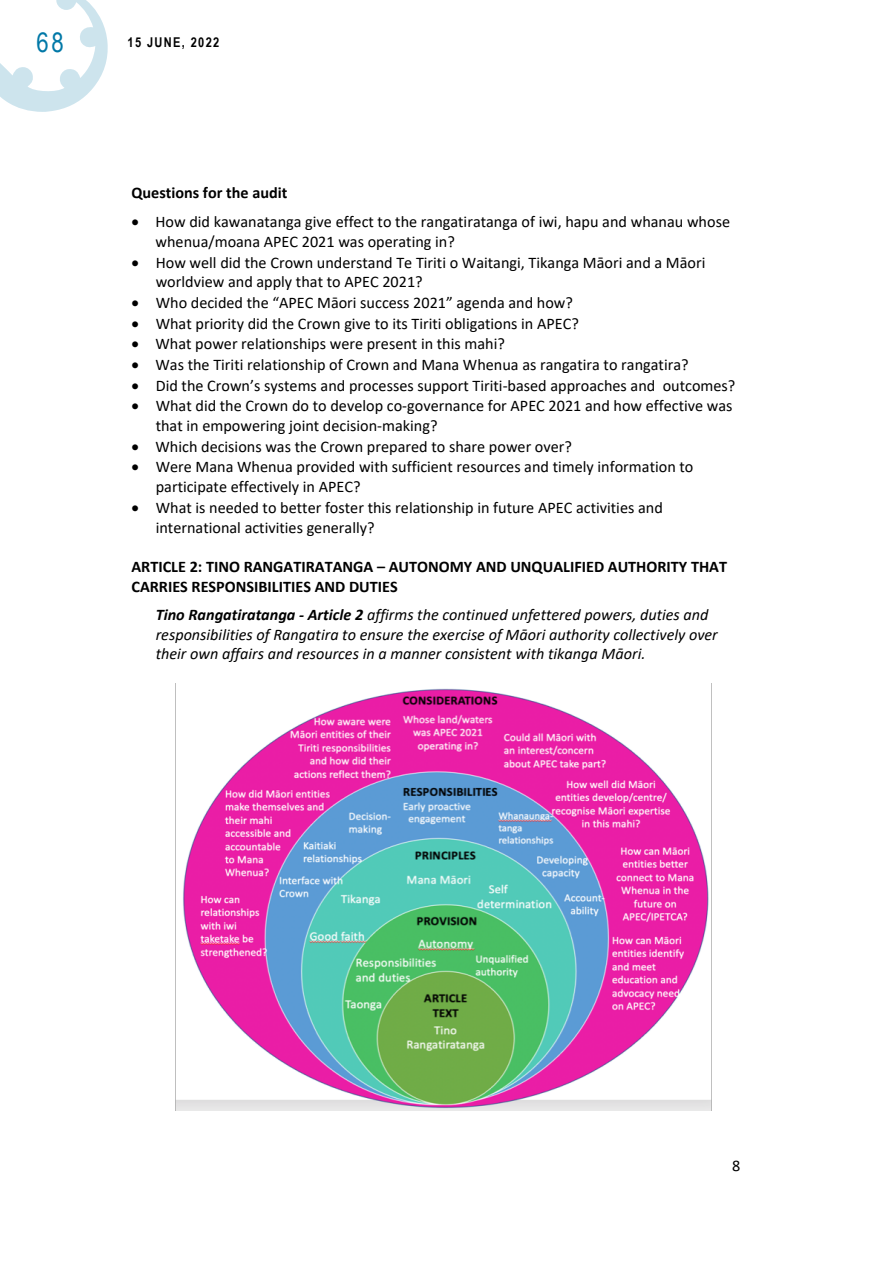
<style>
.page{position:relative;width:893px;height:1263px;background:#fff}
.page>*{position:absolute;margin:0;border:0;box-sizing:border-box;transform-origin:0 0}
.t1{font:27px "Arial Narrow";color:#0078a7}
.t2{font:16.2px/19.8px "Calibri";color:#000}
.t3{font:italic 16.2px/19.8px "Calibri";color:#000}
.t4{font:700 16.2px/19.8px "Calibri";color:#000}
.t5{font:700 13.5px "Arial Narrow";letter-spacing:.1em;color:#000}
.s1{font-weight:700}
</style>
<div class="page">
<svg style="left:0;top:0;width:108px;height:112px"></svg>
<img style="left:175px;top:683px;width:537px;height:428px">
<h1 class="t1" style="left:36px;top:22px;width:29px">68</h1>
<p class="t5" style="left:128px;top:32px;width:93px">15 JUNE, 2022</p>
<p class="t4" style="left:131px;top:183px;width:157px">Questions for the audit</p>
<p class="t2" style="left:156px;top:212px;width:576px;text-indent:-24px">• How did kawanatanga give effect to the rangatiratanga of iwi, hapu and whanau whose whenua/moana APEC 2021 was operating in?</p>
<p class="t2" style="left:156px;top:252px;width:551px;text-indent:-24px">• How well did the Crown understand Te Tiriti o Waitangi, Tikanga Māori and a Māori worldview and apply that to APEC 2021?</p>
<p class="t2" style="left:131px;top:292px;width:443px">• Who decided the “APEC Māori success 2021” agenda and how?</p>
<p class="t2" style="left:131px;top:313px;width:449px">• What priority did the Crown give to its Tiriti obligations in APEC?</p>
<p class="t2" style="left:131px;top:334px;width:375px">• What power relationships were present in this mahi?</p>
<p class="t2" style="left:131px;top:354px;width:559px">• Was the Tiriti relationship of Crown and Mana Whenua as rangatira to rangatira?</p>
<p class="t2" style="left:131px;top:375px;width:605px">• Did the Crown’s systems and processes support Tiriti-based approaches and outcomes?</p>
<p class="t2" style="left:156px;top:396px;width:578px;text-indent:-24px">• What did the Crown do to develop co-governance for APEC 2021 and how effective was that in empowering joint decision-making?</p>
<p class="t2" style="left:131px;top:436px;width:442px">• Which decisions was the Crown prepared to share power over?</p>
<p class="t2" style="left:156px;top:457px;width:539px;text-indent:-24px">• Were Mana Whenua provided with sufficient resources and timely information to participate effectively in APEC?</p>
<p class="t2" style="left:156px;top:497px;width:509px;text-indent:-24px">• What is needed to better foster this relationship in future APEC activities and international activities generally?</p>
<p class="t4" style="left:131px;top:557px;width:597px">ARTICLE 2: TINO RANGATIRATANGA – AUTONOMY AND UNQUALIFIED AUTHORITY THAT<br>CARRIES RESPONSIBILITIES AND DUTIES</p>
<p class="t3" style="left:156px;top:604px;width:564px"><span class="s1">Tino Rangatiratanga - Article 2</span> affirms the continued unfettered powers, duties and responsibilities of Rangatira to ensure the exercise of Māori authority collectively over their own affairs and resources in a manner consistent with tikanga Māori.</p>
<p class="t2" style="left:732px;top:1155px;width:10px">8</p>
</div>
